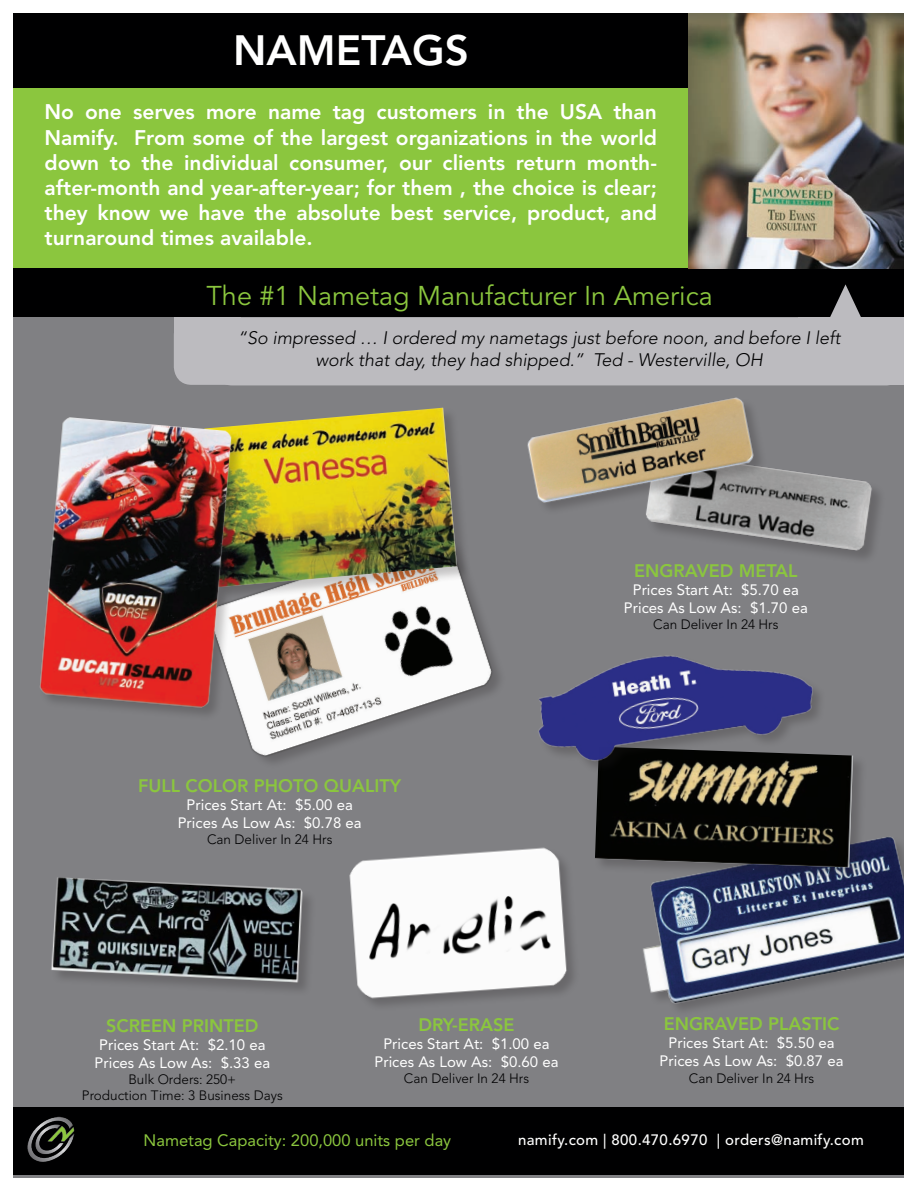
<style>
.page{position:relative;width:918px;height:1188px;background:#fff}
.page>*{position:absolute;margin:0;border:0;box-sizing:border-box;transform-origin:0 0}
.t1{font:800 42px "Avenir LT Std";color:#fff}
.t2{font:27px "Avenir LT Std";color:#8bc63e}
.t3{font:800 21px/25.2px "Avenir LT Std";color:#fff;text-align:justify}
.t4{font:italic 300 18px "Avenir LT Std";color:#000001}
.t5{font:800 18px "Avenir LT Std";color:#8bc63e}
.t6{font:16.5px "Avenir LT Std";color:#8bc63e}
.t7{font:15px "Avenir LT Std";color:#fff}
.t8{font:500 15px "Avenir LT Std";letter-spacing:.025em;color:#fff}
.t9{font:300 13.5px "Avenir LT Std";color:#000001}
</style>
<div class="page">
<div style="left:14px;top:13px;width:890px;height:1165px;background:#808083"></div>
<div style="left:14px;top:88px;width:890px;height:180px;background:#8bc63e"></div>
<div style="left:14px;top:14px;width:890px;height:74px;background:#000001"></div>
<div style="left:14px;top:1107px;width:890px;height:67px;background:#000001"></div>
<img style="left:27px;top:1116px;width:48px;height:46px">
<div style="left:14px;top:268px;width:890px;height:49px;background:#000001"></div>
<div style="left:174px;top:317px;width:690px;height:68px;background:#bcbbbf;border-radius:18px"></div>
<div style="left:174px;top:317px;width:67px;height:34px;background:#bcbbbf"></div>
<svg style="left:830px;top:284px;width:31px;height:33px"></svg>
<img style="left:349px;top:847px;width:225px;height:159px">
<img style="left:242px;top:589px;width:258px;height:174px">
<img style="left:646px;top:468px;width:234px;height:90px">
<img style="left:643px;top:837px;width:261px;height:173px">
<img style="left:689px;top:14px;width:215px;height:254px">
<div style="left:204px;top:407px;width:267px;height:194px;background:#231f20;opacity:.25"></div>
<img style="left:245px;top:408px;width:212px;height:179px">
<img style="left:39px;top:407px;width:206px;height:312px">
<div style="left:594px;top:746px;width:273px;height:136px;background:#231f20;opacity:.25"></div>
<img style="left:595px;top:747px;width:258px;height:121px">
<img style="left:518px;top:385px;width:249px;height:130px">
<div style="left:539px;top:655px;width:288px;height:119px;background:#231f20;opacity:.25"></div>
<img style="left:538px;top:655px;width:283px;height:120px">
<img style="left:51px;top:877px;width:258px;height:113px">
<div style="left:838px;top:317px;width:66px;height:68px;background:#bcbbbf"></div>
<p class="t1" style="left:233px;top:26px;width:237px">NAMETAGS</p>
<p class="t3" style="left:45px;top:100px;width:614px">No one serves more name tag customers in the USA than Namify. From some of the largest organizations in the world down to the individual consumer, our clients return month&shy;after-month and year-after-year; for them , the choice is clear; they know we have the absolute best service, product, and turnaround times available.</p>
<p class="t2" style="left:206px;top:280px;width:508px">The #1 Nametag Manufacturer In America</p>
<p class="t4" style="left:238px;top:327px;width:604px">“So impressed … I ordered my nametags just before noon, and before I left</p>
<p class="t4" style="left:316px;top:349px;width:449px">work that day, they had shipped.” Ted - Westerville, OH</p>
<p class="t5" style="left:138px;top:775px;width:264px">FULL COLOR PHOTO QUALITY</p>
<p class="t7" style="left:187px;top:796px;width:168px">Prices Start At: $5.00 ea</p>
<p class="t7" style="left:178px;top:814px;width:186px">Prices As Low As: $0.78 ea</p>
<p class="t9" style="left:207px;top:832px;width:127px">Can Deliver In 24 Hrs</p>
<p class="t5" style="left:634px;top:560px;width:165px">ENGRAVED METAL</p>
<p class="t7" style="left:633px;top:581px;width:168px">Prices Start At: $5.70 ea</p>
<p class="t7" style="left:624px;top:599px;width:186px">Prices As Low As: $1.70 ea</p>
<p class="t9" style="left:653px;top:617px;width:127px">Can Deliver In 24 Hrs</p>
<p class="t5" style="left:106px;top:1015px;width:154px">SCREEN PRINTED</p>
<p class="t7" style="left:99px;top:1036px;width:168px">Prices Start At: $2.10 ea</p>
<p class="t7" style="left:95px;top:1054px;width:177px">Prices As Low As: $.33 ea</p>
<p class="t9" style="left:128px;top:1071px;width:109px">Bulk Orders: 250+</p>
<p class="t9" style="left:82px;top:1088px;width:202px">Production Time: 3 Business Days</p>
<p class="t5" style="left:419px;top:1014px;width:98px">DRY-ERASE</p>
<p class="t7" style="left:383px;top:1035px;width:168px">Prices Start At: $1.00 ea</p>
<p class="t7" style="left:375px;top:1053px;width:186px">Prices As Low As: $0.60 ea</p>
<p class="t9" style="left:404px;top:1070px;width:127px">Can Deliver In 24 Hrs</p>
<p class="t5" style="left:664px;top:1013px;width:177px">ENGRAVED PLASTIC</p>
<p class="t7" style="left:669px;top:1034px;width:168px">Prices Start At: $5.50 ea</p>
<p class="t7" style="left:660px;top:1052px;width:186px">Prices As Low As: $0.87 ea</p>
<p class="t9" style="left:689px;top:1070px;width:127px">Can Deliver In 24 Hrs</p>
<p class="t6" style="left:144px;top:1131px;width:309px">Nametag Capacity: 200,000 units per day</p>
<p class="t8" style="left:518px;top:1131px;width:347px">namify.com | 800.470.6970 | orders@namify.com</p>
</div>
